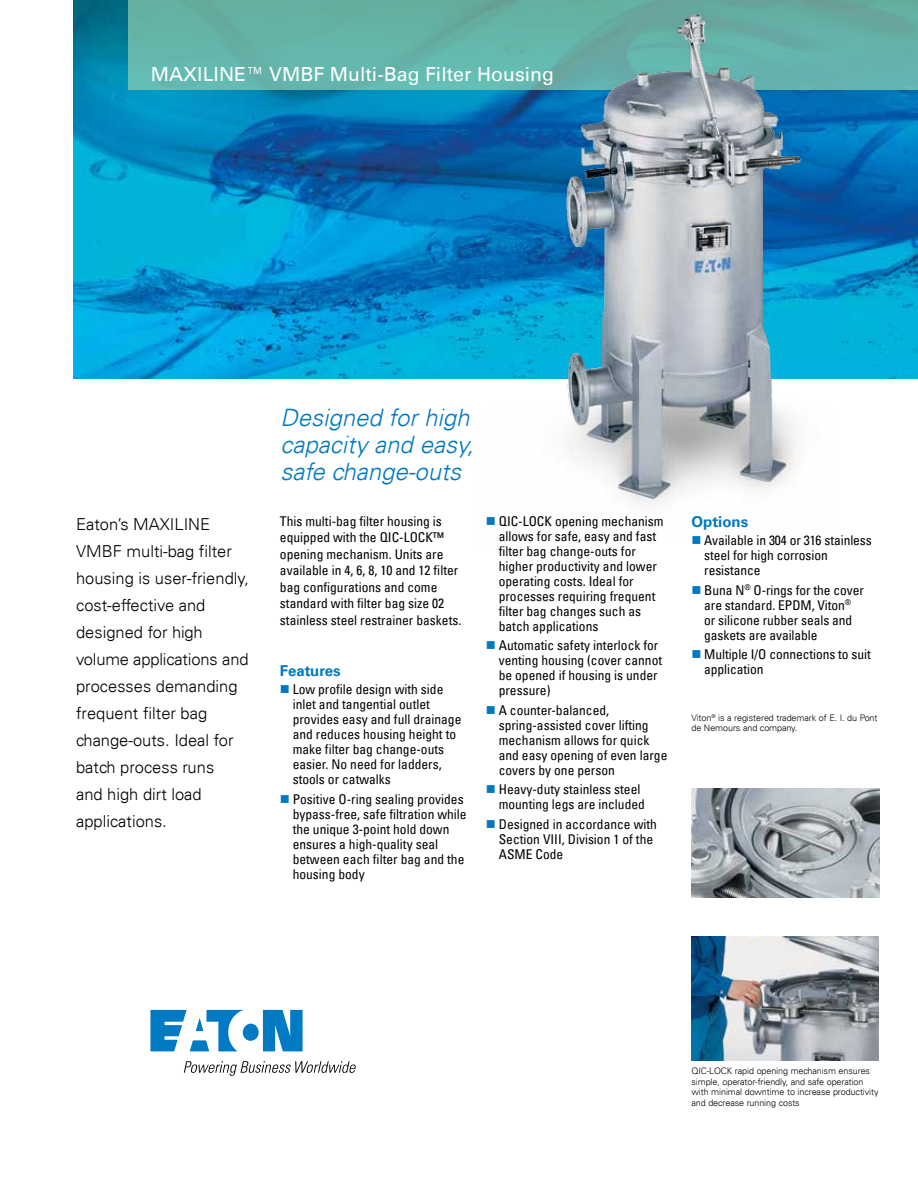
<style>
.page{position:relative;width:918px;height:1188px;background:#fff}
.page>*{position:absolute;margin:0;border:0;box-sizing:border-box;transform-origin:0 0}
.t1{font:italic 300 24px/27px "Univers LT";color:#0079c1}
.t2{font:19.5px "Univers LT";color:#fff}
.t3{font:300 16.5px/27px "Univers LT";color:#000}
.t4{font:700 15px "Univers LT";color:#0079c1}
.t5{font:condensed 13.5px/15px "Univers LT";color:#000}
.t6{font:300 9px/10.5px "Univers LT";letter-spacing:-.01em;color:#000}
</style>
<div class="page">
<svg style="left:150px;top:1010px;width:153px;height:41px"></svg>
<svg style="left:184px;top:1061px;width:172px;height:15px"></svg>
<img style="left:74px;top:0;width:844px;height:378px">
<img style="left:691px;top:936px;width:188px;height:125px">
<img style="left:692px;top:788px;width:187px;height:109px">
<div style="left:129px;top:0;width:789px;height:90px;background:linear-gradient(to bottom,#64ac9e,#64bab3)"></div>
<img style="left:479px;top:0;width:357px;height:504px">
<h2 class="t2" style="left:151px;top:62px;width:405px">MAXILINE™ VMBF Multi-Bag Filter Housing</h2>
<p class="t3" style="left:76px;top:510px;width:174px">Eaton’s MAXILINE<br>VMBF multi-bag filter housing is user-friendly, cost-effective and designed for high volume applications and processes demanding frequent filter bag change-outs. Ideal for batch process runs<br>and high dirt load applications.</p>
<h1 class="t1" style="left:280px;top:404px;width:195px">Designed for high capacity and easy, safe change-outs</h1>
<p class="t5" style="left:280px;top:512px;width:183px;line-height:16.5px">This multi-bag filter housing is equipped with the QIC-LOCK™ opening mechanism. Units are available in 4, 6, 8, 10 and 12 filter bag configurations and come standard with filter bag size 02 stainless steel restrainer baskets.</p>
<p class="t4" style="left:280px;top:662px;width:62px">Features</p>
<p class="t5" style="left:293px;top:682px;width:170px">Low profile design with side inlet and tangential outlet provides easy and full drainage and reduces housing height to make filter bag change-outs easier. No need for ladders, stools or catwalks</p>
<p class="t5" style="left:293px;top:791px;width:175px">Positive O-ring sealing provides bypass-free, safe filtration while the unique 3-point hold down ensures a high-quality seal between each filter bag and the housing body</p>
<p class="t5" style="left:499px;top:513px;width:166px">QIC-LOCK opening mechanism allows for safe, easy and fast filter bag change-outs for higher productivity and lower operating costs. Ideal for processes requiring frequent filter bag changes such as batch applications</p>
<p class="t5" style="left:499px;top:638px;width:165px">Automatic safety interlock for venting housing (cover cannot be opened if housing is under pressure)</p>
<p class="t5" style="left:499px;top:702px;width:170px">A counter-balanced, spring-assisted cover lifting mechanism allows for quick and easy opening of even large covers by one person</p>
<p class="t5" style="left:499px;top:782px;width:148px">Heavy-duty stainless steel mounting legs are included</p>
<p class="t5" style="left:499px;top:816px;width:160px">Designed in accordance with<br>Section VIII, Division 1 of the<br>ASME Code</p>
<p class="t4" style="left:692px;top:513px;width:58px">Options</p>
<p class="t5" style="left:704px;top:533px;width:169px">Available in 304 or 316 stainless steel for high corrosion resistance</p>
<p class="t5" style="left:704px;top:582px;width:161px">Buna N<sup>®</sup> O-rings for the cover are standard. EPDM, Viton<sup>® </sup>or silicone rubber seals and gaskets are available</p>
<p class="t5" style="left:704px;top:647px;width:168px">Multiple I/O connections to suit application</p>
<p class="t6" style="left:691px;top:712px;width:188px">Viton<sup>®</sup> is a registered trademark of E. I. du Pont de Nemours and company.</p>
<p class="t6" style="left:691px;top:1066px;width:189px">QIC-LOCK rapid opening mechanism ensures simple, operator-friendly, and safe operation with minimal downtime to increase productivity and decrease running costs</p>
</div>
